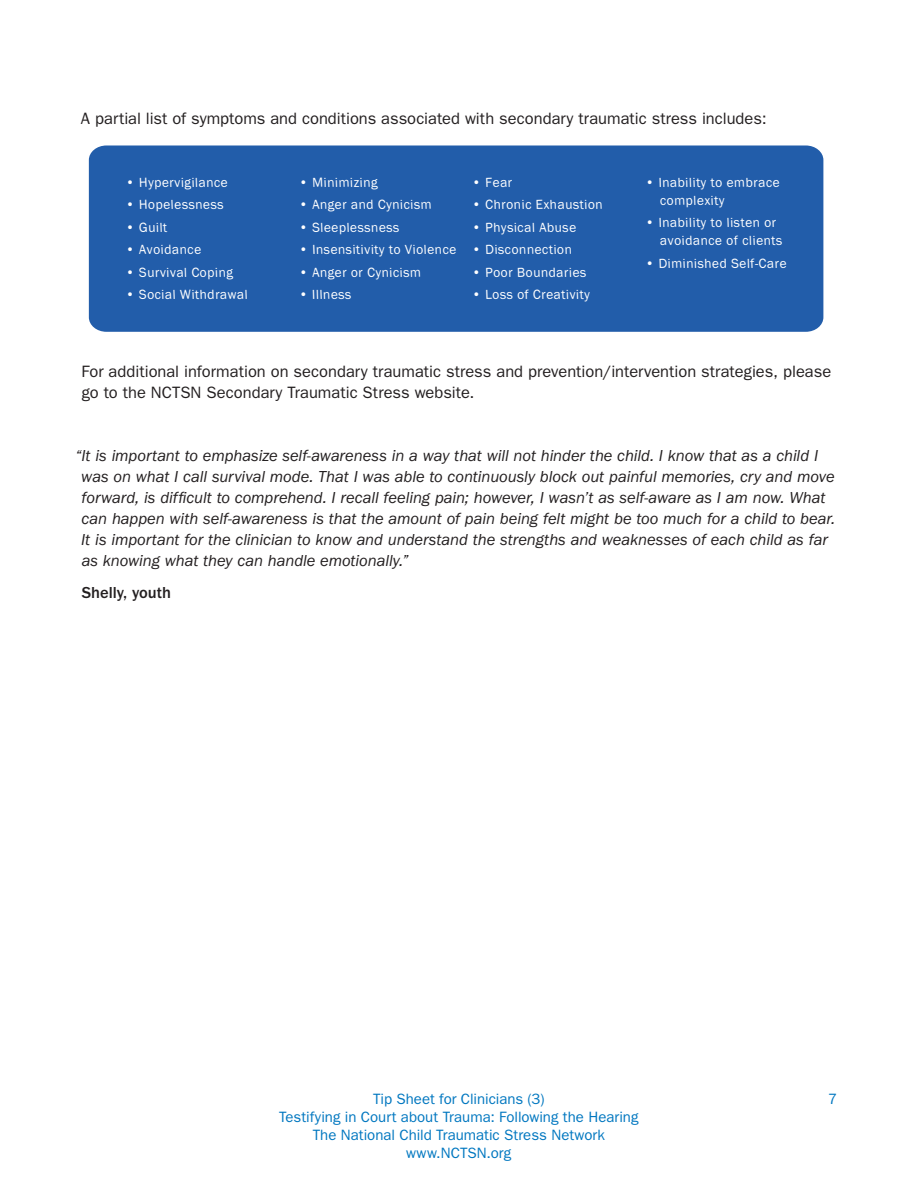
<style>
.page{position:relative;width:918px;height:1188px;background:#fff}
.page>*{position:absolute;margin:0;border:0;box-sizing:border-box;transform-origin:0 0}
.t1{font:italic 16.5px/21px "ITC Franklin Gothic Std";letter-spacing:-.005em;color:#231f20}
.t2{font:16.5px/21px "ITC Franklin Gothic Std";color:#231f20}
.t3{font:500 16.5px "ITC Franklin Gothic Std";color:#231f20}
.t4{font:15px/18px "ITC Franklin Gothic Std";color:#0077c0;text-align:center}
.t5{font:13.5px/17.9px "Franklin Gothic";color:#fff}
</style>
<div class="page">
<div style="left:89px;top:146px;width:734px;height:186px;background:#225daa"></div>
<p class="t2" style="left:81px;top:108px;width:687px">A partial list of symptoms and conditions associated with secondary traumatic stress includes:</p>
<p class="t5" style="left:125px;top:176px;width:104px;rotate:-2deg">• Hypervigilance</p>
<p class="t5" style="left:125px;top:198px;width:99px;rotate:-2deg">• Hopelessness</p>
<p class="t5" style="left:125px;top:220px;width:43px;rotate:-2deg">• Guilt</p>
<p class="t5" style="left:125px;top:242px;width:77px;rotate:-2deg">• Avoidance</p>
<p class="t5" style="left:125px;top:265px;width:109px;rotate:-2deg">• Survival Coping</p>
<p class="t5" style="left:125px;top:288px;width:124px;rotate:-2deg">• Social Withdrawal</p>
<p class="t5" style="left:299px;top:175px;width:80px;rotate:-2deg">• Minimizing</p>
<p class="t5" style="left:299px;top:199px;width:134px;rotate:-2deg">• Anger and Cynicism</p>
<p class="t5" style="left:299px;top:220px;width:102px;rotate:-2deg">• Sleeplessness</p>
<p class="t5" style="left:299px;top:244px;width:159px;rotate:-2deg">• Insensitivity to Violence</p>
<p class="t5" style="left:299px;top:266px;width:124px;rotate:-2deg">• Anger or Cynicism</p>
<p class="t5" style="left:299px;top:287px;width:54px;rotate:-2deg">• Illness</p>
<p class="t5" style="left:472px;top:174px;width:42px;rotate:-2deg">• Fear</p>
<p class="t5" style="left:472px;top:199px;width:132px;rotate:-2deg">• Chronic Exhaustion</p>
<p class="t5" style="left:472px;top:220px;width:106px;rotate:-2deg">• Physical Abuse</p>
<p class="t5" style="left:472px;top:243px;width:101px;rotate:-2deg">• Disconnection</p>
<p class="t5" style="left:472px;top:266px;width:116px;rotate:-2deg">• Poor Boundaries</p>
<p class="t5" style="left:472px;top:289px;width:119px;rotate:-2deg">• Loss of Creativity</p>
<p class="t5" style="left:659px;top:175px;width:122px;text-indent:-14px;rotate:-2deg">• Inability to embrace complexity</p>
<p class="t5" style="left:659px;top:215px;width:124px;line-height:18.6px;text-indent:-14px;rotate:-2deg">• Inability to listen or avoidance of clients</p>
<p class="t5" style="left:645px;top:257px;width:143px;rotate:-2deg">• Diminished Self-Care</p>
<p class="t2" style="left:81px;top:361px;width:751px">For additional information on secondary traumatic stress and prevention/intervention strategies, please go to the NCTSN Secondary Traumatic Stress website.</p>
<p class="t1" style="left:81px;top:446px;width:756px;text-indent:-6px">“It is important to emphasize self-awareness in a way that will not hinder the child. I know that as a child I was on what I call survival mode. That I was able to continuously block out painful memories, cry and move forward, is difficult to comprehend. I recall feeling pain; however, I wasn’t as self-aware as I am now. What can happen with self-awareness is that the amount of pain being felt might be too much for a child to bear.<br>It is important for the clinician to know and understand the strengths and weaknesses of each child as far as knowing what they can handle emotionally.”</p>
<p class="t3" style="left:82px;top:583px;width:91px">Shelly, youth</p>
<p class="t4" style="left:373px;top:1090px;width:173px">Tip Sheet for Clinicians (3)</p>
<p class="t4" style="left:828px;top:1090px;width:10px">7</p>
<p class="t4" style="left:279px;top:1108px;width:361px">Testifying in Court about Trauma: Following the Hearing<br>The National Child Traumatic Stress Network www.NCTSN.org</p>
</div>
